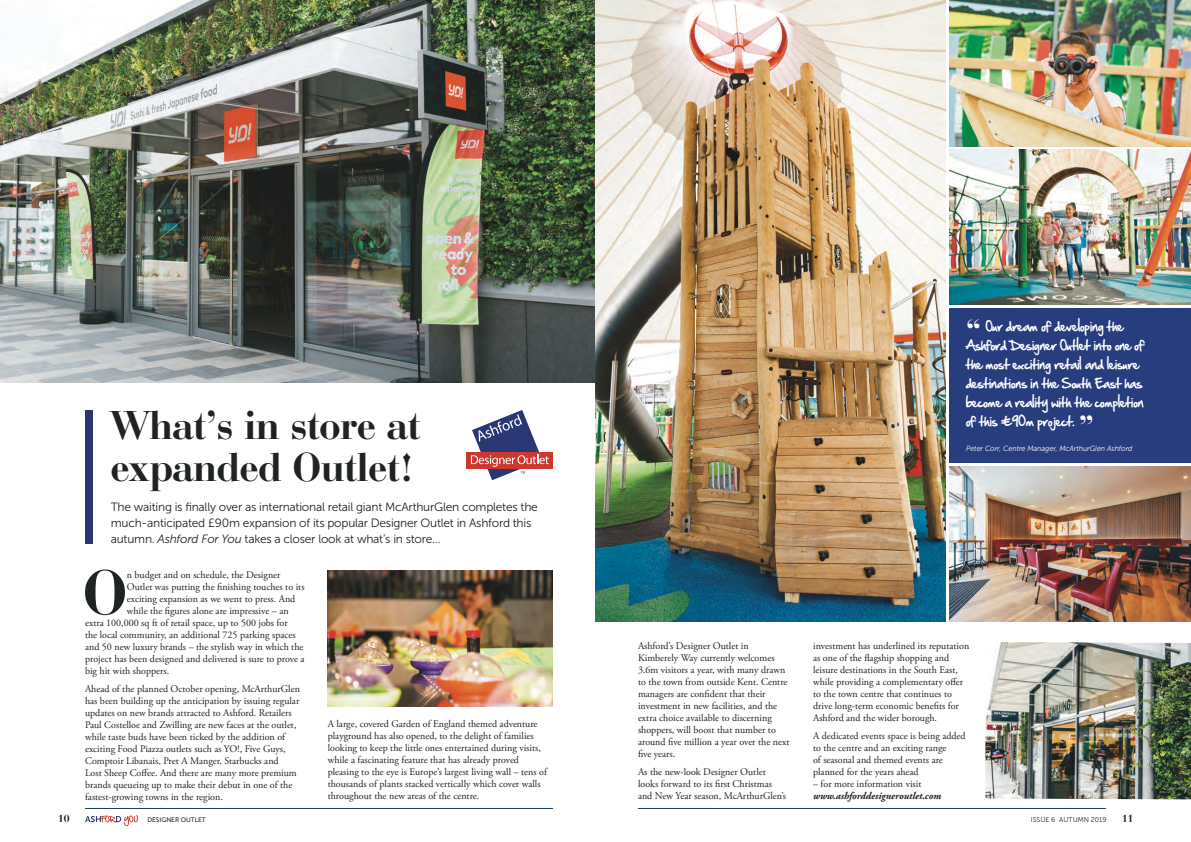
<style>
.page{position:relative;width:1191px;height:842px;background:#fff}
.page>*{position:absolute;margin:0;border:0;box-sizing:border-box;transform-origin:0 0}
.body_text{font:700 65.3px "Bauer Bodoni BT";color:#202323}
.Heading{font:700 42px/42px "Bauer Bodoni BT";color:#202323}
.t1{font:900 30px "Bauer Bodoni BT";color:#fff}
.Main_Subheading{font:12px/16px "Museo Sans 300";letter-spacing:-.02em;color:#202323}
.Pull_Quote{font:12px/19px "Hand Of Sean";letter-spacing:-.005em;color:#fff}
.t2{font:700 11px "Bauer Bodoni BT";color:#202323}
.body_text-2{font:10.2px/12px "Adobe Garamond Pro";color:#202323}
.body_text-3{font:italic 700 10.2px/12px "Adobe Garamond Pro";color:#202323}
.Pull_Quote-2{font:italic 7.5px "Museo Sans 300";letter-spacing:-.005em;color:#fff;scale:.96 1}
.t3{font:7px "Museo Sans 300";color:#202323}
.t4{font:6.5px "Museo Sans 500";color:#202323}
.s1{font-style:italic}
.s2{font-weight:400;font-style:normal}
</style>
<div class="page">
<div style="left:950px;top:308px;width:241px;height:155px;background:#283d7e"></div>
<hr style="left:638px;top:808px;width:468px;height:1px;background:#183f5f">
<img style="left:0;top:0;width:595px;height:382px">
<svg style="left:85px;top:815px;width:53px;height:11px"></svg>
<hr style="left:85px;top:808px;width:468px;height:1px;background:#183f5f">
<div style="left:85px;top:410px;width:7px;height:133px;background:#2b3675"></div>
<div style="left:466px;top:452px;width:86px;height:17px;background:#cc382f"></div>
<svg style="left:471px;top:410px;width:78px;height:70px"></svg>
<img style="left:985px;top:642px;width:206px;height:157px">
<img style="left:950px;top:0;width:241px;height:146px">
<img style="left:950px;top:150px;width:241px;height:155px">
<img style="left:950px;top:467px;width:241px;height:154px">
<img style="left:327px;top:571px;width:226px;height:135px">
<img style="left:595px;top:0;width:350px;height:621px">
<p class="Heading" style="left:111px;top:403px;width:311px">What’s in store at expanded Outlet!</p>
<p class="Main_Subheading" style="left:111px;top:499px;width:428px">The waiting is finally over as international retail giant McArthurGlen completes the much-anticipated £90m expansion of its popular Designer Outlet in Ashford this autumn. <span class="s1">Ashford For You</span> takes a closer look at what’s in store…</p>
<p class="body_text" style="left:83px;top:551px;width:45px">O</p>
<p class="body_text-2" style="left:127px;top:569px;width:155px">n budget and on schedule, the Designer</p>
<p class="body_text-2" style="left:127px;top:581px;width:179px">Outlet was putting the finishing touches to its</p>
<p class="body_text-2" style="left:127px;top:593px;width:170px">exciting expansion as we went to press. And</p>
<p class="body_text-2" style="left:127px;top:605px;width:163px">while the figures alone are impressive – an</p>
<p class="body_text-2" style="left:85px;top:617px;width:204px">extra 100,000 sq ft of retail space, up to 500 jobs for</p>
<p class="body_text-2" style="left:85px;top:629px;width:212px">the local community, an additional 725 parking spaces</p>
<p class="body_text-2" style="left:85px;top:641px;width:220px">and 50 new luxury brands – the stylish way in which the</p>
<p class="body_text-2" style="left:85px;top:653px;width:221px">project has been designed and delivered is sure to prove a</p>
<p class="body_text-2" style="left:85px;top:665px;width:86px">big hit with shoppers.</p>
<p class="body_text-2" style="left:85px;top:683px;width:216px">Ahead of the planned October opening, McArthurGlen has been building up the anticipation by issuing regular updates on new brands attracted to Ashford. Retailers Paul Costelloe and Zwilling are new faces at the outlet, while taste buds have been ticked by the addition of exciting Food Piazza outlets such as YO!, Five Guys, Comptoir Libanais, Pret A Manger, Starbucks and<br>Lost Sheep Coffee. And there are many more premium brands queueing up to make their debut in one of the fastest-growing towns in the region.</p>
<p class="body_text-2" style="left:328px;top:718px;width:221px">A large, covered Garden of England themed adventure playground has also opened, to the delight of families looking to keep the little ones entertained during visits, while a fascinating feature that has already proved pleasing to the eye is Europe’s largest living wall – tens of thousands of plants stacked vertically which cover walls throughout the new areas of the centre.</p>
<p class="Pull_Quote" style="left:966px;top:317px;width:180px;text-indent:20px">Our dream of developing the<br>Ashford Designer Outlet into one of the most exciting retail and leisure destinations in the South East has become a reality with the completion of this £90m project.</p>
<p class="Pull_Quote-2" style="left:966px;top:444px;width:175px">Peter Corr, Centre Manager, McArthurGlen Ashford</p>
<p class="t1" style="left:966px;top:311px;width:16px">“</p>
<p class="t1" style="left:1078px;top:407px;width:16px">”</p>
<p class="body_text-2" style="left:638px;top:640px;width:153px">Ashford’s Designer Outlet in Kimberely Way currently welcomes 3.6m visitors a year, with many drawn to the town from outside Kent. Centre managers are confident that their investment in new facilities, and the extra choice available to discerning shoppers, will boost that number to around five million a year over the next five years.</p>
<p class="body_text-2" style="left:638px;top:766px;width:150px">As the new-look Designer Outlet looks forward to its first Christmas and New Year season, McArthurGlen’s</p>
<p class="body_text-2" style="left:813px;top:640px;width:158px">investment has underlined its reputation as one of the flagship shopping and leisure destinations in the South East, while providing a complementary offer to the town centre that continues to drive long-term economic benefits for Ashford and the wider borough.</p>
<p class="body_text-2" style="left:813px;top:730px;width:154px">A dedicated events space is being added to the centre and an exciting range<br>of seasonal and themed events are planned for the years ahead</p>
<p class="body_text-3" style="left:813px;top:778px;width:130px"><span class="s2">– for more information visit </span>www.ashforddesigneroutlet.com</p>
<p class="t2" style="left:58px;top:812px;width:13px">10</p>
<p class="t4" style="left:147px;top:817px;width:60px">DESIGNER OUTLET</p>
<p class="t3" style="left:1031px;top:816px;width:77px">ISSUE 6 AUTUMN 2019</p>
<p class="t2" style="left:1121px;top:812px;width:13px">11</p>
</div>
